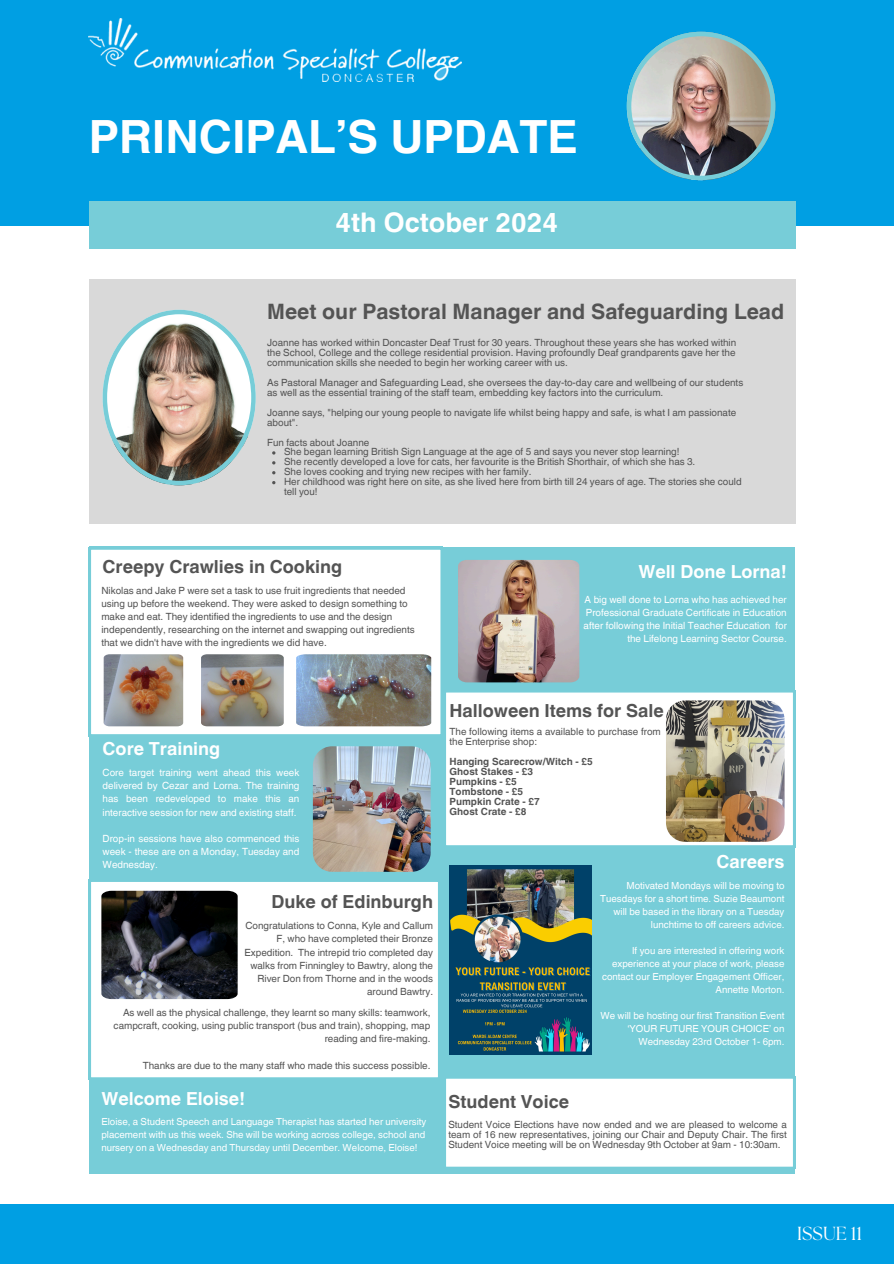
<style>
.page{position:relative;width:894px;height:1264px;background:#fff}
.page>*{position:absolute;margin:0;border:0;box-sizing:border-box;transform-origin:0 0}
.t1{font:700 45.75px "Helvetica World";color:#fff}
.t2{font:700 27px "Helvetica World";color:#fff}
.t3{font:700 21.15px "Helvetica World";color:#545454}
.t4{font:18.9px "The Seasons";color:#fff}
.t5{font:700 18px "Helvetica World";color:#545454}
.t6{font:700 18px "Helvetica World";color:#fff}
.t7{font:9.9px/13.2px "Helvetica World";color:#545454}
.t8{font:9.9px/13.2px "Helvetica World";color:#fff;text-align:justify}
.t9{font:700 9.9px/9.9px "Helvetica World";color:#545454}
.t10{font:9.75px/13px "Helvetica World";color:#fff;text-align:right}
</style>
<div class="page">
<div style="left:89px;top:546px;width:353px;height:627px;background:#77cdd8"></div>
<div style="left:0;top:0;width:893px;height:225px;background:#009fe3"></div>
<div style="left:89px;top:202px;width:706px;height:47px;background:#77cdd8"></div>
<div style="left:89px;top:279px;width:706px;height:245px;background:#d9d9d9"></div>
<div style="left:0;top:1204px;width:893px;height:59px;background:#009fe3"></div>
<img style="left:626px;top:32px;width:149px;height:148px">
<img style="left:89px;top:18px;width:372px;height:63px">
<img style="left:103px;top:310px;width:153px;height:175px">
<div style="left:435px;top:546px;width:360px;height:627px;background:#77cdd8"></div>
<div style="left:446px;top:692px;width:347px;height:154px;background:#fff"></div>
<div style="left:91px;top:882px;width:347px;height:196px;background:#fff"></div>
<div style="left:91px;top:549px;width:350px;height:186px;background:#fff"></div>
<img style="left:458px;top:560px;width:121px;height:122px">
<img style="left:665px;top:700px;width:119px;height:141px;border-radius:19px">
<img style="left:104px;top:654px;width:79px;height:72px">
<img style="left:201px;top:654px;width:83px;height:72px">
<img style="left:296px;top:654px;width:135px;height:72px">
<img style="left:313px;top:746px;width:117px;height:125px">
<img style="left:101px;top:890px;width:136px;height:109px">
<img style="left:449px;top:865px;width:142px;height:189px">
<div style="left:446px;top:1078px;width:347px;height:89px;background:#fff"></div>
<h5 class="t1" style="left:89px;top:100px;width:490px">PRINCIPAL’S UPDATE</h5>
<p class="t2" style="left:335px;top:201px;width:224px">4th October 2024</p>
<h6 class="t3" style="left:267px;top:294px;width:518px">Meet our Pastoral Manager and Safeguarding Lead</h6>
<p class="t7" style="left:267px;top:338px;width:470px;line-height:9.9px;text-align:justify">Joanne has worked within Doncaster Deaf Trust for 30 years. Throughout these years she has worked within the School, College and the college residential provision. Having profoundly Deaf grandparents gave her the communication skills she needed to begin her working career with us.</p>
<h5 class="t7" style="left:267px;top:378px;width:477px;line-height:9.9px">As Pastoral Manager and Safeguarding Lead, she oversees the day-to-day care and wellbeing of our students as well as the essential training of the staff team, embedding key factors into the curriculum.</h5>
<p class="t7" style="left:267px;top:407px;width:470px;line-height:9.9px">Joanne says, "helping our young people to navigate life whilst being happy and safe, is what I am passionate about".</p>
<p class="t7" style="left:267px;top:435px;width:104px">Fun facts about Joanne</p>
<h5 class="t7" style="left:284px;top:445px;width:397px">She began learning British Sign Language at the age of 5 and says you never stop learning!</h5>
<p class="t7" style="left:284px;top:455px;width:413px">She recently developed a love for cats, her favourite is the British Shorthair, of which she has 3.</p>
<h5 class="t7" style="left:284px;top:465px;width:249px">She loves cooking and trying new recipes with her family.</h5>
<p class="t7" style="left:284px;top:477px;width:459px;line-height:9.9px">Her childhood was right here on site, as she lived here from birth till 24 years of age. The stories she could tell you!</p>
<p class="t5" style="left:103px;top:552px;width:241px">Creepy Crawlies in Cooking</p>
<h5 class="t7" style="left:101px;top:583px;width:315px">Nikolas and Jake P were set a task to use fruit ingredients that needed using up before the weekend. They were asked to design something to make and eat. They identified the ingredients to use and the design independently, researching on the internet and swapping out ingredients that we didn't have with the ingredients we did have.</h5>
<p class="t6" style="left:638px;top:557px;width:150px">Well Done Lorna!</p>
<p class="t8" style="left:583px;top:593px;width:205px;text-align:right">A big well done to Lorna who has achieved her Professional Graduate Certificate in Education after following the Initial Teacher Education for the Lifelong Learning Sector Course.</p>
<p class="t6" style="left:103px;top:734px;width:119px">Core Training</p>
<p class="t8" style="left:103px;top:766px;width:198px">Core target training went ahead this week delivered by Cezar and Lorna. The training has been redeveloped to make this an interactive session for new and existing staff.</p>
<h5 class="t8" style="left:103px;top:832px;width:198px">Drop-in sessions have also commenced this week - these are on a Monday, Tuesday and Wednesday.</h5>
<h3 class="t5" style="left:271px;top:887px;width:163px">Duke of Edinburgh</h3>
<h5 class="t7" style="left:244px;top:919px;width:190px;text-align:right">Congratulations to Conna, Kyle and Callum F, who have completed their Bronze Expedition. The intrepid trio completed day walks from Finningley to Bawtry, along the River Don from Thorne and in the woods around Bawtry.</h5>
<p class="t7" style="left:114px;top:1005px;width:318px;text-align:right">As well as the physical challenge, they learnt so many skills: teamwork, campcraft, cooking, using public transport (bus and train), shopping, map reading and fire-making.</p>
<p class="t7" style="left:143px;top:1058px;width:289px">Thanks are due to the many staff who made this success possible.</p>
<p class="t6" style="left:101px;top:1083px;width:145px">Welcome Eloise!</p>
<p class="t10" style="left:101px;top:1115px;width:326px;text-align:justify">Eloise, a Student Speech and Language Therapist has started her university placement with us this week. She will be working across college, school and nursery on a Wednesday and Thursday until December. Welcome, Eloise!</p>
<p class="t5" style="left:449px;top:696px;width:215px">Halloween Items for Sale</p>
<p class="t7" style="left:449px;top:727px;width:213px;line-height:9.9px">The following items a available to purchase from the Enterprise shop:</p>
<p class="t9" style="left:449px;top:755px;width:145px">Hanging Scarecrow/Witch - £5<br>Ghost Stakes - £3<br>Pumpkins - £5<br>Tombstone - £5<br>Pumpkin Crate - £7<br>Ghost Crate - £8</p>
<p class="t6" style="left:716px;top:847px;width:70px">Careers</p>
<p class="t10" style="left:600px;top:879px;width:186px">Motivated Mondays will be moving to Tuesdays for a short time. Suzie Beaumont will be based in the library on a Tuesday lunchtime to off careers advice.</p>
<p class="t10" style="left:602px;top:944px;width:184px">If you are interested in offering work experience at your place of work, please contact our Employer Engagement Officer, Annette Morton.</p>
<h5 class="t10" style="left:600px;top:1009px;width:185px">We will be hosting our first Transition Event ‘YOUR FUTURE YOUR CHOICE’ on<br>Wednesday 23rd October 1- 6pm.</h5>
<p class="t5" style="left:448px;top:1086px;width:122px">Student Voice</p>
<h4 class="t7" style="left:448px;top:1119px;width:340px;line-height:9.9px;text-align:justify">Student Voice Elections have now ended and we are pleased to welcome a team of 16 new representatives, joining our Chair and Deputy Chair. The first Student Voice meeting will be on Wednesday 9th October at 9am - 10:30am.</h4>
<p class="t4" style="left:797px;top:1224px;width:67px">ISSUE 11</p>
</div>
